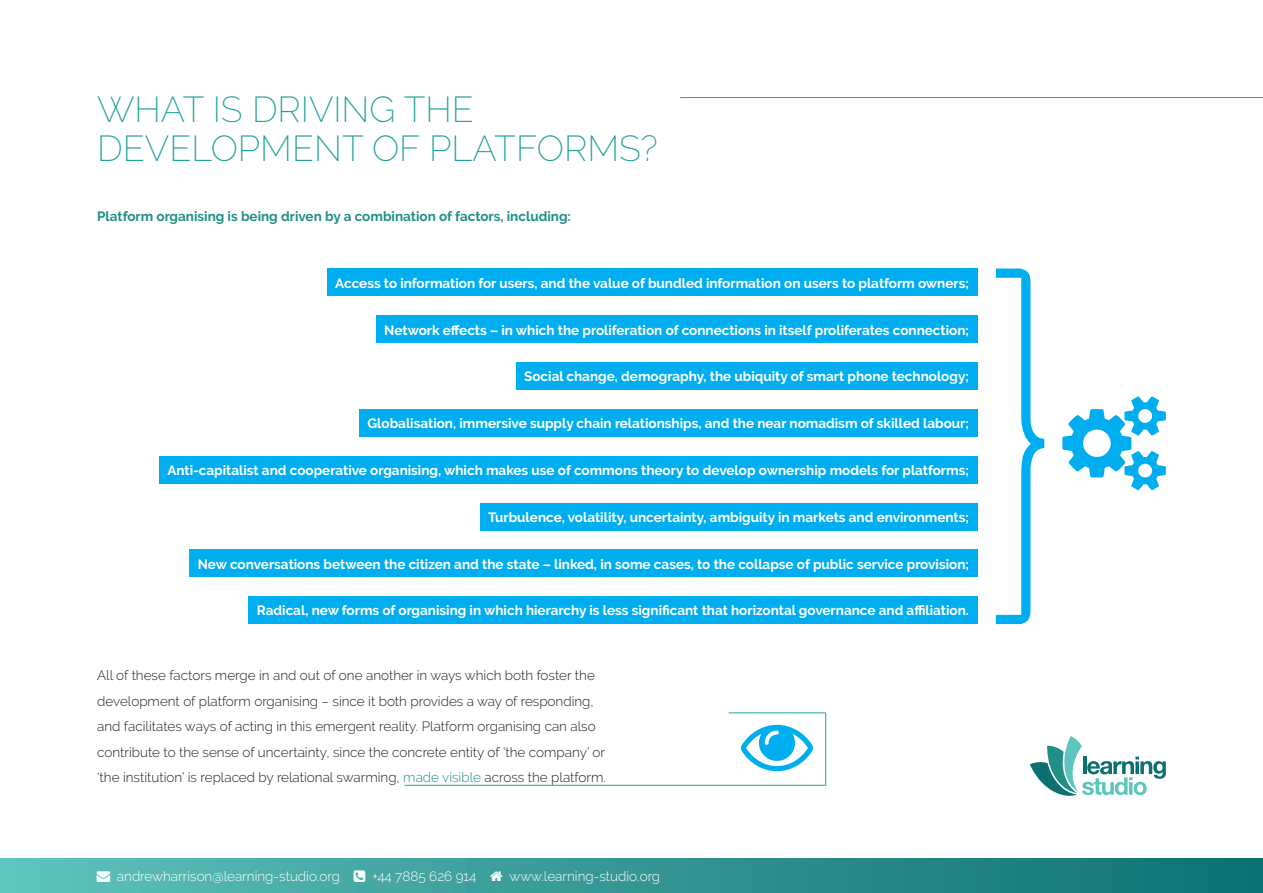
<style>
.page{position:relative;width:1263px;height:893px;background:#fff}
.page>*{position:absolute;margin:0;border:0;box-sizing:border-box;transform-origin:0 0}
.Section_Titles{font:200 36px/39px "Raleway";color:#20a299}
.t1{font:700 13.5px "Raleway";color:#fff}
.t2{font:300 13.5px/25.5px "Raleway";color:#231f20}
.t3{font:300 13.5px "Raleway";color:#fff}
.t4{font:700 13.5px "Raleway";color:#1f8f88}
.s1{color:#1f8f88}
</style>
<div class="page">
<div style="left:0;top:859px;width:1263px;height:34px;background:linear-gradient(to right,#5fc1bc,#0c6f6f)"></div>
<svg style="left:1030px;top:736px;width:136px;height:60px"></svg>
<div style="left:327px;top:269px;width:650px;height:27px;background:#00aeef"></div>
<div style="left:376px;top:315px;width:601px;height:28px;background:#00aeef"></div>
<div style="left:516px;top:362px;width:461px;height:28px;background:#00aeef"></div>
<div style="left:359px;top:409px;width:618px;height:28px;background:#00aeef"></div>
<div style="left:159px;top:456px;width:818px;height:27px;background:#00aeef"></div>
<div style="left:480px;top:503px;width:497px;height:27px;background:#00aeef"></div>
<div style="left:189px;top:550px;width:788px;height:27px;background:#00aeef"></div>
<div style="left:248px;top:596px;width:729px;height:28px;background:#00aeef"></div>
<svg style="left:996px;top:269px;width:48px;height:355px"></svg>
<svg style="left:1062px;top:396px;width:104px;height:94px"></svg>
<hr style="left:404px;top:785px;width:422px;height:1px;background:#20a299">
<hr style="left:729px;top:712px;width:97px;height:1px;background:#20a299">
<svg style="left:741px;top:725px;width:72px;height:46px"></svg>
<hr style="left:825px;top:713px;width:1px;height:72px;background:#20a299">
<hr style="left:680px;top:97px;width:583px;height:1px;background:#20a299">
<svg style="left:354px;top:870px;width:11px;height:12px"></svg>
<svg style="left:490px;top:871px;width:13px;height:10px"></svg>
<p class="Section_Titles" style="left:97px;top:90px;width:562px">WHAT IS DRIVING THE<br>DEVELOPMENT OF PLATFORMS?</p>
<p class="t4" style="left:97px;top:209px;width:475px">Platform organising is being driven by a combination of factors, including:</p>
<p class="t1" style="left:335px;top:275px;width:635px">Access to information for users, and the value of bundled information on users to platform owners;</p>
<p class="t1" style="left:384px;top:322px;width:586px">Network effects – in which the proliferation of connections in itself proliferates connection;</p>
<p class="t1" style="left:524px;top:369px;width:446px">Social change, demography, the ubiquity of smart phone technology;</p>
<p class="t1" style="left:367px;top:416px;width:603px">Globalisation, immersive supply chain relationships, and the near nomadism of skilled labour;</p>
<p class="t1" style="left:167px;top:463px;width:803px">Anti-capitalist and cooperative organising, which makes use of commons theory to develop ownership models for platforms;</p>
<p class="t1" style="left:488px;top:509px;width:482px">Turbulence, volatility, uncertainty, ambiguity in markets and environments;</p>
<p class="t1" style="left:198px;top:556px;width:773px">New conversations between the citizen and the state – linked, in some cases, to the collapse of public service provision;</p>
<p class="t1" style="left:257px;top:603px;width:713px">Radical, new forms of organising in which hierarchy is less significant that horizontal governance and affiliation.</p>
<p class="t2" style="left:97px;top:662px;width:510px">All of these factors merge in and out of one another in ways which both foster the development of platform organising – since it both provides a way of responding, and facilitates ways of acting in this emergent reality. Platform organising can also contribute to the sense of uncertainty, since the concrete entity of ‘the company’ or ‘the institution’ is replaced by relational swarming, <span class="s1">made visible</span> across the platform.</p>
<p class="t3" style="left:97px;top:869px;width:245px">→ andrewharrison@learning-studio.org</p>
<p class="t3" style="left:372px;top:869px;width:106px">+44 7885 626 914</p>
<p class="t3" style="left:509px;top:869px;width:152px">www.learning-studio.org</p>
</div>
